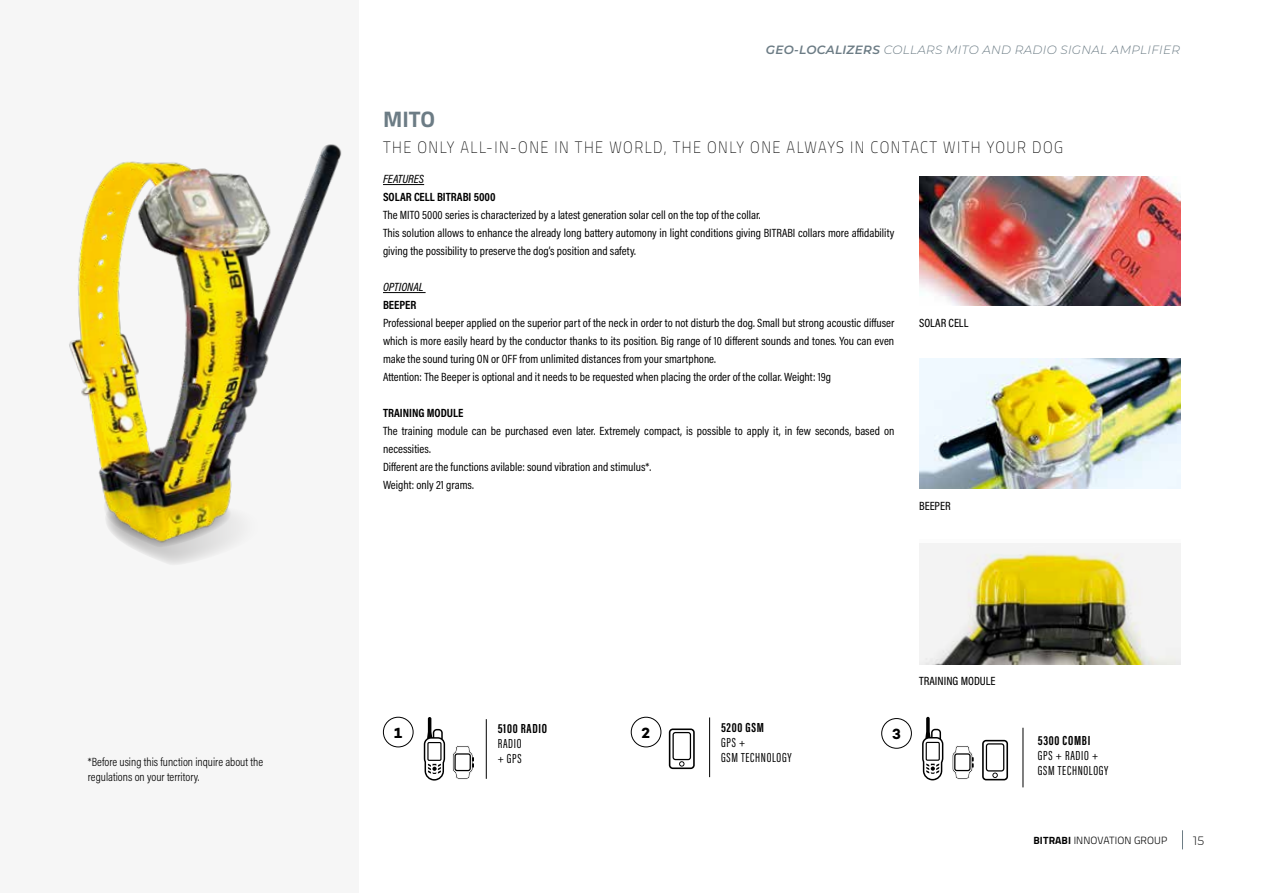
<style>
.page{position:relative;width:1263px;height:893px;background:#fff}
.page>*{position:absolute;margin:0;border:0;box-sizing:border-box;transform-origin:0 0}
.t1{font:700 22.5px "Titillium";color:#6c7c85}
.t2{font:100 16.5px "Titillium";letter-spacing:.1em;color:#000;scale:.88 1}
.t3{font:700 15px "Campton";color:#000}
.t4{font:13.5px/15px "Acumin Pro Extra Cond";letter-spacing:.05em;color:#000}
.t5{font:700 13.5px "Acumin Pro Extra Cond";letter-spacing:.05em;color:#000}
.t6{font:12px/18px "Acumin Pro Cond";color:#000}
.t7{font:300 12px/15px "Acumin Pro Cond";color:#000}
.t8{font:italic 300 12px "Montserrat";letter-spacing:.025em;color:#6c7c85}
.t9{font:700 12px "Acumin Pro Cond";color:#000}
.t10{font:500 12px "Acumin Pro Cond";color:#000}
.t11{font:italic 500 12px "Acumin Pro Cond";color:#000}
.t12{font:300 12px "Montserrat";color:#000}
.t13{font:300 10.5px "Titillium";letter-spacing:.01em;color:#000}
.s1{font-weight:600}
.s2{font-weight:700}
</style>
<div class="page">
<div style="left:0;top:0;width:358px;height:893px;background:#f6f6f6"></div>
<svg style="left:1182px;top:830px;width:1px;height:19px"></svg>
<hr style="left:0;top:0;width:1px;height:893px;background:#ffe200">
<img style="left:0;top:111px;width:1px;height:671px">
<img style="left:69px;top:144px;width:273px;height:420px">
<img style="left:919px;top:359px;width:261px;height:129px">
<img style="left:919px;top:543px;width:261px;height:122px">
<img style="left:919px;top:177px;width:261px;height:129px">
<svg style="left:669px;top:728px;width:26px;height:41px"></svg>
<hr style="left:709px;top:717px;width:1px;height:60px;background:#000">
<div style="left:631px;top:717px;width:30px;height:30px;border:1px solid #000;border-radius:50%"></div>
<hr style="left:1022px;top:728px;width:1px;height:59px;background:#000">
<div style="left:881px;top:718px;width:31px;height:31px;border:1px solid #000;border-radius:50%"></div>
<hr style="left:383px;top:184px;width:41px;height:1px;background:#000">
<hr style="left:383px;top:292px;width:43px;height:1px;background:#000">
<hr style="left:486px;top:719px;width:1px;height:60px;background:#000">
<div style="left:383px;top:717px;width:30px;height:30px;border:1px solid #000;border-radius:50%"></div>
<svg style="left:424px;top:717px;width:21px;height:64px"></svg>
<div style="left:428px;top:743px;width:13px;height:17px;background:#fff"></div>
<div style="left:427px;top:742px;width:14px;height:19px;border:1px solid #000"></div>
<svg style="left:452px;top:745px;width:22px;height:34px"></svg>
<svg style="left:922px;top:717px;width:21px;height:63px"></svg>
<div style="left:926px;top:742px;width:13px;height:18px;background:#fff"></div>
<div style="left:926px;top:742px;width:14px;height:19px;border:1px solid #000"></div>
<svg style="left:982px;top:740px;width:26px;height:40px"></svg>
<svg style="left:952px;top:745px;width:22px;height:34px"></svg>
<p class="t7" style="left:88px;top:754px;width:177px">*Before using this function inquire about the regulations on your territory.</p>
<p class="t8" style="left:766px;top:42px;width:416px"><span class="s1">GEO-LOCALIZERS</span> COLLARS MITO AND RADIO SIGNAL AMPLIFIER</p>
<h1 class="t1" style="left:383px;top:102px;width:54px">MITO</h1>
<h2 class="t2" style="left:383px;top:135px;width:774px">THE ONLY ALL-IN-ONE IN THE WORLD, THE ONLY ONE ALWAYS IN CONTACT WITH YOUR DOG</h2>
<p class="t11" style="left:383px;top:171px;width:43px">FEATURES</p>
<p class="t9" style="left:383px;top:189px;width:114px">SOLAR CELL BITRABI 5000</p>
<p class="t6" style="left:383px;top:206px;width:513px">The MITO 5000 series is characterized by a latest generation solar cell on the top of the collar.<br>This solution allows to enhance the already long battery automony in light conditions giving BITRABI collars more affidability giving the possibility to preserve the dog’s position and safety.</p>
<p class="t11" style="left:383px;top:279px;width:42px">OPTIONAL</p>
<p class="t9" style="left:383px;top:297px;width:35px">BEEPER</p>
<p class="t6" style="left:383px;top:314px;width:513px">Professional beeper applied on the superior part of the neck in order to not disturb the dog. Small but strong acoustic diffuser which is more easily heard by the conductor thanks to its position. Big range of 10 different sounds and tones. You can even make the sound turing ON or OFF from unlimited distances from your smartphone.<br>Attention: The Beeper is optional and it needs to be requested when placing the order of the collar. Weight: 19g</p>
<p class="t9" style="left:383px;top:405px;width:82px">TRAINING MODULE</p>
<p class="t6" style="left:383px;top:422px;width:513px">The training module can be purchased even later. Extremely compact, is possible to apply it, in few seconds, based on necessities.<br>Different are the functions avilable: sound vibration and stimulus*.<br>Weight: only 21 grams.</p>
<p class="t10" style="left:919px;top:315px;width:51px">SOLAR CELL</p>
<p class="t10" style="left:919px;top:498px;width:33px">BEEPER</p>
<p class="t3" style="left:394px;top:723px;width:9px">1</p>
<p class="t5" style="left:498px;top:720px;width:51px">5100 RADIO</p>
<p class="t4" style="left:498px;top:736px;width:26px">RADIO + GPS</p>
<p class="t3" style="left:641px;top:723px;width:10px">2</p>
<p class="t5" style="left:721px;top:719px;width:44px">5200 GSM</p>
<p class="t4" style="left:721px;top:735px;width:72px">GPS +<br>GSM TECHNOLOGY</p>
<p class="t3" style="left:892px;top:725px;width:10px">3</p>
<p class="t10" style="left:919px;top:673px;width:78px">TRAINING MODULE</p>
<p class="t5" style="left:1038px;top:733px;width:54px">5300 COMBI</p>
<p class="t4" style="left:1038px;top:748px;width:72px">GPS + RADIO +<br>GSM TECHNOLOGY</p>
<p class="t13" style="left:1033px;top:832px;width:135px"><span class="s2">BITRABI</span> INNOVATION GROUP</p>
<p class="t12" style="left:1193px;top:833px;width:12px">15</p>
</div>
